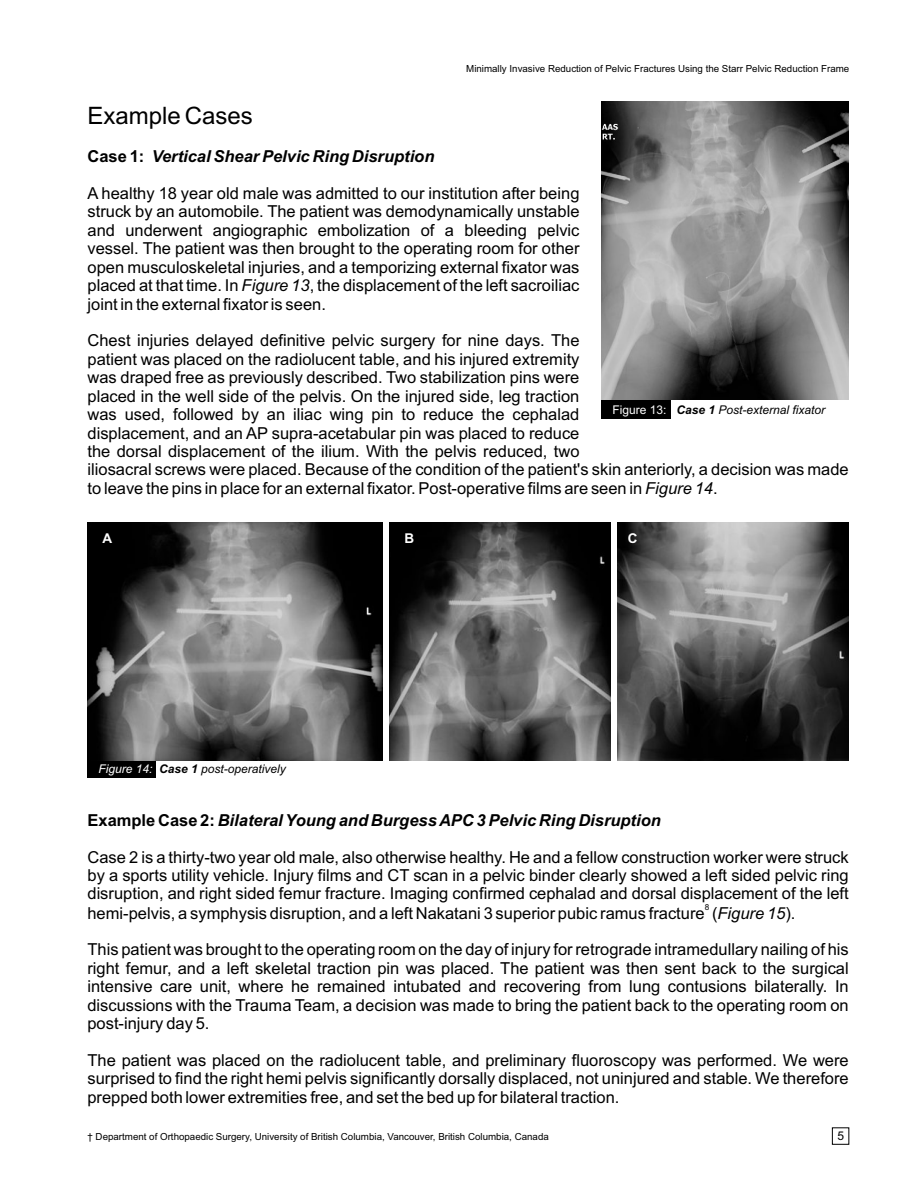
<style>
.page{position:relative;width:918px;height:1188px;background:#fff}
.page>*{position:absolute;margin:0;border:0;box-sizing:border-box;transform-origin:0 0}
.t1{font:24px "Arial";color:#000}
.t2{font:16.5px/18.5px "Arial";color:#000;text-align:justify}
.t3{font:italic 700 16.5px "Arial";color:#000}
.t4{font:700 13.5px "Arial";color:#fff}
.t5{font:italic 12px "Arial";color:#000}
.t6{font:12px "Arial";color:#000}
.t7{font:9.75px "Arial";color:#000}
.t8{font:8.25px "Arial";color:#000}
.s1{font-style:normal}
.s2{font-style:italic}
.s3{font-style:normal;color:#fff}
.s4{font-weight:700}
.s5{color:#fff}
</style>
<div class="page">
<div style="left:601px;top:399px;width:70px;height:20px;background:#000"></div>
<img style="left:601px;top:102px;width:248px;height:297px">
<div style="left:832px;top:1128px;width:17px;height:17px;border:1px solid #000"></div>
<div style="left:88px;top:759px;width:68px;height:19px;background:#000"></div>
<img style="left:88px;top:523px;width:761px;height:237px">
<div style="left:384px;top:523px;width:5px;height:237px;background:#fff"></div>
<div style="left:611px;top:523px;width:6px;height:237px;background:#fff"></div>
<p class="t7" style="left:466px;top:65px;width:385px">Minimally Invasive Reduction of Pelvic Fractures Using the Starr Pelvic Reduction Frame</p>
<h1 class="t1" style="left:88px;top:106px;width:167px">Example Cases</h1>
<p class="t3" style="left:88px;top:150px;width:348px"><span class="s1">Case 1:</span> Vertical Shear Pelvic Ring Disruption</p>
<p class="t2" style="left:88px;top:185px;width:494px">A healthy 18 year old male was admitted to our institution after being struck by an automobile. The patient was demodynamically unstable and underwent angiographic embolization of a bleeding pelvic vessel. The patient was then brought to the operating room for other open musculoskeletal injuries, and a temporizing external fixator was placed at that time. In <span class="s2">Figure 13</span>, the displacement of the left sacroiliac joint in the external fixator is seen.</p>
<p class="t2" style="left:88px;top:333px;width:763px;text-align:left">Chest injuries delayed definitive pelvic surgery for nine days. The<br>patient was placed on the radiolucent table, and his injured extremity<br>was draped free as previously described. Two stabilization pins were<br>placed in the well side of the pelvis. On the injured side, leg traction<br>was used, followed by an iliac wing pin to reduce the cephalad<br>displacement, and an AP supra-acetabular pin was placed to reduce<br>the dorsal displacement of the ilium. With the pelvis reduced, two<br>iliosacral screws were placed. Because of the condition of the patient's skin anteriorly, a decision was made to leave the pins in place for an external fixator. Post-operative films are seen in <span class="s2">Figure 14</span>.</p>
<p class="t5" style="left:613px;top:405px;width:214px"><span class="s3">Figure 13:</span> <span class="s4">Case 1</span> Post-external fixator</p>
<p class="t4" style="left:102px;top:534px;width:11px">A</p>
<p class="t4" style="left:405px;top:534px;width:11px">B</p>
<p class="t4" style="left:628px;top:534px;width:11px">C</p>
<p class="t5" style="left:98px;top:764px;width:189px"><span class="s5">Figure 14:</span> <span class="s4">Case 1</span> post-operatively</p>
<p class="t3" style="left:88px;top:814px;width:575px"><span class="s1">Example Case 2:</span> Bilateral Young and Burgess APC 3 Pelvic Ring Disruption</p>
<p class="t2" style="left:87px;top:849px;width:763px">Case 2 is a thirty-two year old male, also otherwise healthy. He and a fellow construction worker were struck by a sports utility vehicle. Injury films and CT scan in a pelvic binder clearly showed a left sided pelvic ring disruption, and right sided femur fracture. Imaging confirmed cephalad and dorsal displacement of the left</p>
<p class="t8" style="left:705px;top:904px;width:6px">8</p>
<p class="t2" style="left:87px;top:905px;width:710px">hemi-pelvis, a symphysis disruption, and a left Nakatani 3 superior pubic ramus fracture (<span class="s2">Figure 15</span>).</p>
<p class="t2" style="left:87px;top:942px;width:763px">This patient was brought to the operating room on the day of injury for retrograde intramedullary nailing of his right femur, and a left skeletal traction pin was placed. The patient was then sent back to the surgical intensive care unit, where he remained intubated and recovering from lung contusions bilaterally. In discussions with the Trauma Team, a decision was made to bring the patient back to the operating room on post-injury day 5.</p>
<p class="t2" style="left:87px;top:1053px;width:763px">The patient was placed on the radiolucent table, and preliminary fluoroscopy was performed. We were surprised to find the right hemi pelvis significantly dorsally displaced, not uninjured and stable. We therefore prepped both lower extremities free, and set the bed up for bilateral traction.</p>
<p class="t6" style="left:838px;top:1132px;width:8px">5</p>
<p class="t7" style="left:88px;top:1133px;width:463px">† Department of Orthopaedic Surgery, University of British Columbia, Vancouver, British Columbia, Canada</p>
</div>
